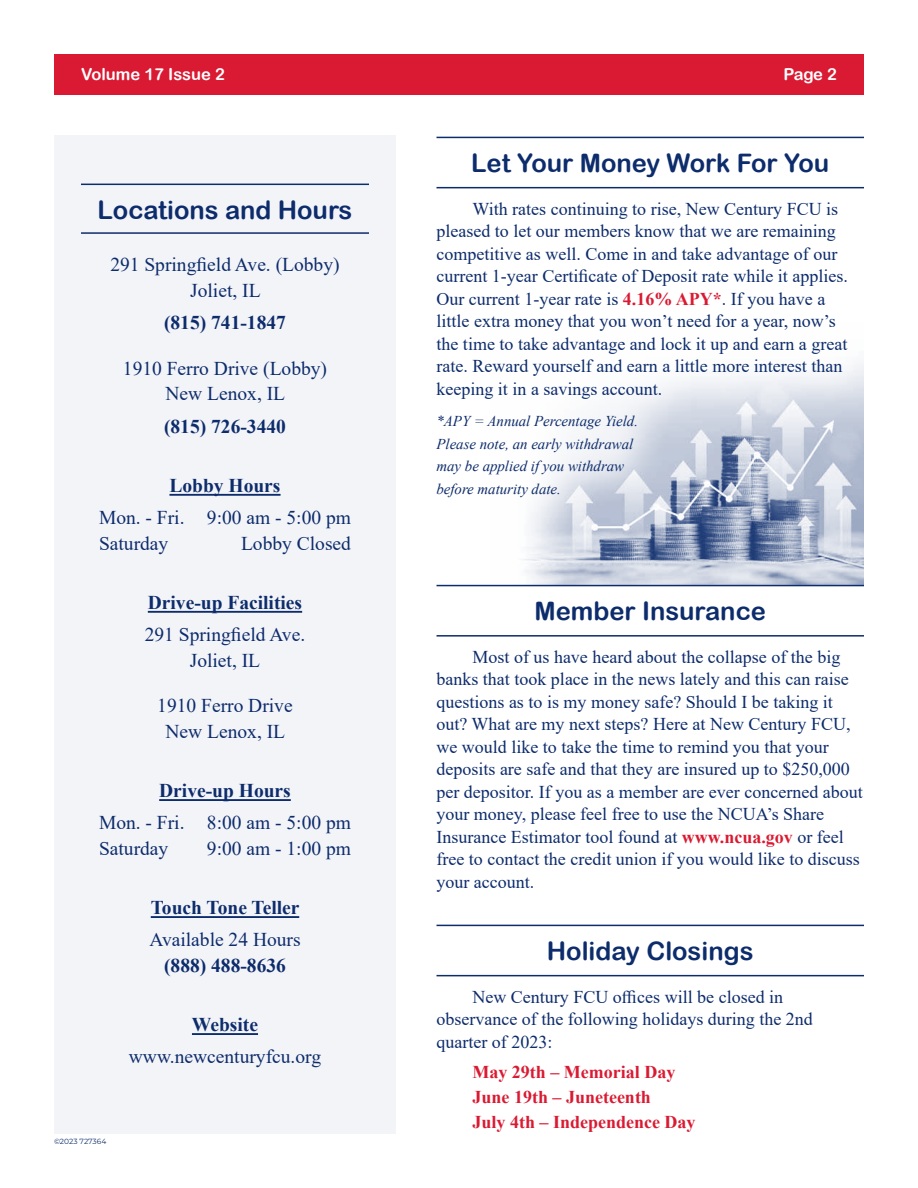
<style>
.page{position:relative;width:918px;height:1188px;background:#fff}
.page>*{position:absolute;margin:0;border:0;box-sizing:border-box;transform-origin:0 0}
.t1{font:25.5px "Arial Rounded MT Bold";color:#0d2c6c}
.t2{font:19.5px/25.5px "Times New Roman";color:#0d2c6c;text-align:center}
.t3{font:700 19.5px "Times New Roman";color:#0d2c6c}
.t4{font:18px/22.5px "Times New Roman";color:#0d2c6c}
.t5{font:700 18px/25.3px "Times New Roman";color:#da1a32}
.t6{font:16.5px "Arial Rounded MT Bold";color:#fff}
.t7{font:italic 15px/22.5px "Times New Roman";color:#0d2c6c}
.t8{font:7.5px "Montserrat";color:#0d2c6c}
.s1{font-weight:700;color:#da1a32}
</style>
<div class="page">
<img style="left:490px;top:534px;width:374px;height:51px">
<hr style="left:436px;top:585px;width:428px;height:1px;background:#0d2c6c">
<hr style="left:436px;top:635px;width:428px;height:2px;background:#0d2c6c">
<div style="left:398px;top:98px;width:503px;height:436px;background:#fff;opacity:.75"></div>
<hr style="left:436px;top:137px;width:428px;height:1px;background:#0d2c6c">
<hr style="left:436px;top:187px;width:428px;height:1px;background:#0d2c6c">
<hr style="left:436px;top:925px;width:428px;height:1px;background:#0d2c6c">
<hr style="left:436px;top:975px;width:428px;height:1px;background:#0d2c6c">
<div style="left:54px;top:54px;width:810px;height:40px;background:#da1a32"></div>
<div style="left:54px;top:135px;width:342px;height:999px;background:#f3f4f8"></div>
<hr style="left:81px;top:184px;width:288px;height:1px;background:#0d2c6c">
<hr style="left:81px;top:232px;width:288px;height:2px;background:#0d2c6c">
<hr style="left:169px;top:494px;width:112px;height:2px;background:#0d2c6c">
<hr style="left:148px;top:611px;width:154px;height:2px;background:#0d2c6c">
<hr style="left:159px;top:799px;width:132px;height:2px;background:#0d2c6c">
<hr style="left:151px;top:916px;width:148px;height:2px;background:#0d2c6c">
<hr style="left:192px;top:1033px;width:66px;height:2px;background:#0d2c6c">
<p class="t6" style="left:81px;top:65px;width:145px">Volume 17 Issue 2</p>
<p class="t6" style="left:783px;top:65px;width:55px">Page 2</p>
<h1 class="t1" style="left:98px;top:195px;width:256px">Locations and Hours</h1>
<p class="t2" style="left:110px;top:251px;width:231px">291 Springfield Ave. (Lobby)<br>Joliet, IL</p>
<p class="t3" style="left:164px;top:308px;width:123px">(815) 741-1847</p>
<p class="t2" style="left:123px;top:355px;width:206px">1910 Ferro Drive (Lobby)<br>New Lenox, IL</p>
<p class="t3" style="left:164px;top:412px;width:123px">(815) 726-3440</p>
<p class="t3" style="left:169px;top:471px;width:113px">Lobby Hours</p>
<p class="t2" style="left:99px;top:504px;width:254px;text-align:left">Mon. - Fri. 9:00 am - 5:00 pm<br>Saturday</p>
<p class="t2" style="left:241px;top:530px;width:111px">Lobby Closed</p>
<p class="t3" style="left:148px;top:588px;width:156px">Drive-up Facilities</p>
<p class="t2" style="left:145px;top:621px;width:162px">291 Springfield Ave.<br>Joliet, IL</p>
<p class="t2" style="left:157px;top:692px;width:137px">1910 Ferro Drive<br>New Lenox, IL</p>
<p class="t3" style="left:159px;top:776px;width:133px">Drive-up Hours</p>
<p class="t2" style="left:99px;top:809px;width:254px;text-align:left">Mon. - Fri. 8:00 am - 5:00 pm<br>Saturday</p>
<p class="t2" style="left:207px;top:835px;width:146px">9:00 am - 1:00 pm</p>
<p class="t3" style="left:151px;top:893px;width:150px">Touch Tone Teller</p>
<p class="t2" style="left:149px;top:926px;width:153px">Available 24 Hours</p>
<p class="t3" style="left:164px;top:951px;width:123px">(888) 488-8636</p>
<p class="t3" style="left:192px;top:1010px;width:68px">Website</p>
<p class="t2" style="left:129px;top:1043px;width:194px">www.newcenturyfcu.org</p>
<p class="t8" style="left:54px;top:1136px;width:54px">©2023 727364</p>
<h1 class="t1" style="left:471px;top:148px;width:360px">Let Your Money Work For You</h1>
<p class="t4" style="left:436px;top:197px;width:413px;text-indent:36px">With rates continuing to rise, New Century FCU is pleased to let our members know that we are remaining competitive as well. Come in and take advantage of our current 1-year Certificate of Deposit rate while it applies.<br>Our current 1-year rate is <span class="s1">4.16% APY*</span>. If you have a little extra money that you won’t need for a year, now’s the time to take advantage and lock it up and earn a great rate. Reward yourself and earn a little more interest than keeping it in a savings account.</p>
<p class="t7" style="left:436px;top:410px;width:203px">*APY = Annual Percentage Yield.<br>Please note, an early withdrawal may be applied if you withdraw before maturity date.</p>
<h1 class="t1" style="left:534px;top:596px;width:233px">Member Insurance</h1>
<p class="t4" style="left:436px;top:645px;width:428px;text-indent:36px">Most of us have heard about the collapse of the big banks that took place in the news lately and this can raise questions as to is my money safe? Should I be taking it out? What are my next steps? Here at New Century FCU, we would like to take the time to remind you that your deposits are safe and that they are insured up to $250,000 per depositor. If you as a member are ever concerned about your money, please feel free to use the NCUA’s Share Insurance Estimator tool found at <span class="s1">www.ncua.gov</span> or feel free to contact the credit union if you would like to discuss your account.</p>
<h1 class="t1" style="left:547px;top:936px;width:208px">Holiday Closings</h1>
<p class="t4" style="left:436px;top:985px;width:378px;text-indent:36px">New Century FCU offices will be closed in observance of the following holidays during the 2nd quarter of 2023:</p>
<p class="t5" style="left:472px;top:1058px;width:225px">May 29th – Memorial Day<br>June 19th – Juneteenth<br>July 4th – Independence Day</p>
</div>
